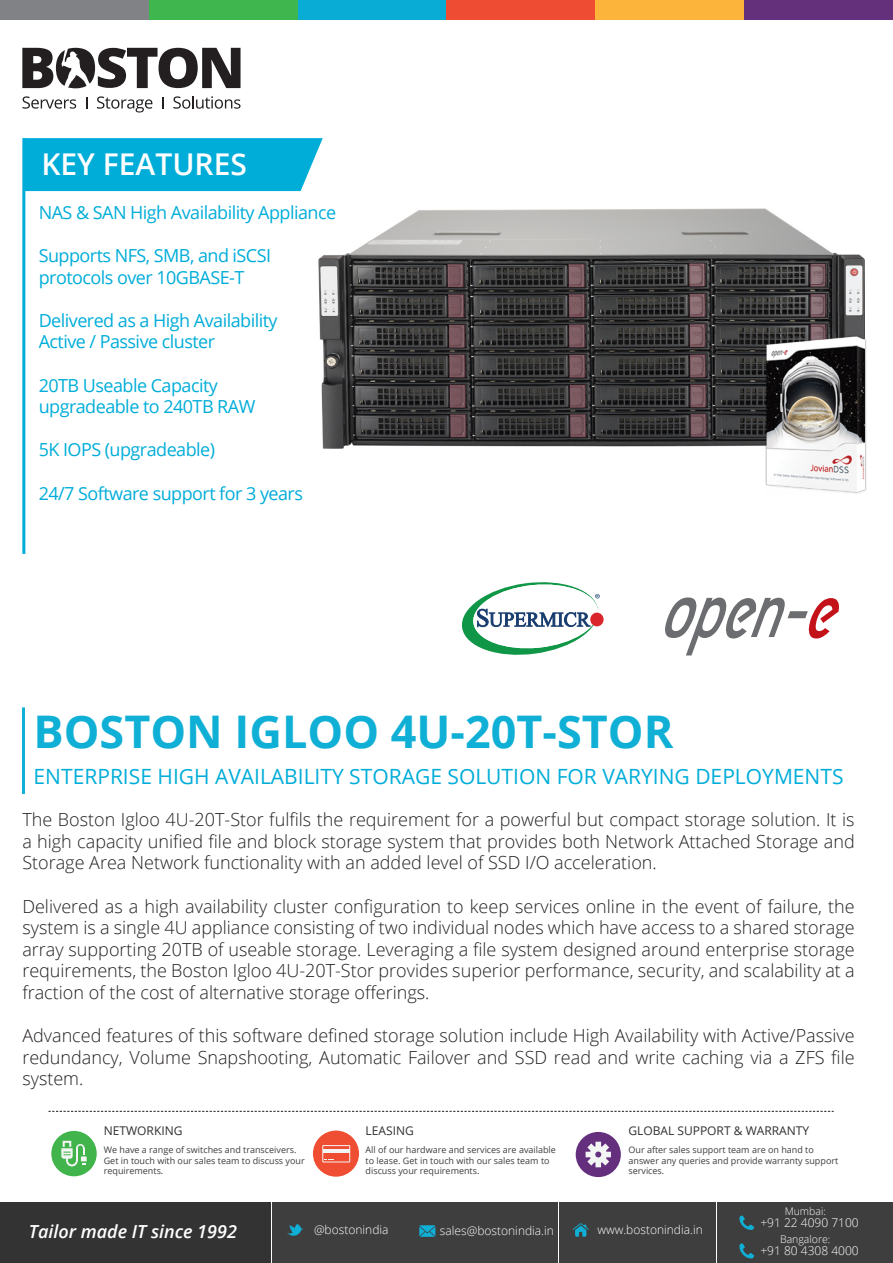
<style>
.page{position:relative;width:893px;height:1263px;background:#fff}
.page>*{position:absolute;margin:0;border:0;box-sizing:border-box;transform-origin:0 0}
.t1{font:700 45px "Open Sans";color:#10afd5}
.t2{font:600 30px "Open Sans";color:#fff}
.t3{font:21px "Open Sans";color:#00add9}
.ORANGE_CALLOUT{font:300 18px/21.6px "Open Sans";color:#231f20;text-align:justify}
.bulleted_list{font:18px "Open Sans";letter-spacing:-.03em;color:#00add9}
.t4{font:italic 600 18px "Open Sans";color:#fff}
.t5{font:300 12px "Open Sans";color:#fff}
.t6{font:12px "Open Sans";color:#312f30}
.t7{font:300 10.5px "Open Sans";color:#fff}
.t8{font:9px/10.8px "Open Sans";color:#3e3e3f}
</style>
<div class="page">
<div style="left:149px;top:0;width:149px;height:19px;background:#40b64e"></div>
<div style="left:0;top:0;width:149px;height:19px;background:#808285"></div>
<div style="left:298px;top:0;width:148px;height:19px;background:#08acd5"></div>
<div style="left:446px;top:0;width:149px;height:19px;background:#ef4d33"></div>
<div style="left:744px;top:0;width:149px;height:19px;background:#64307b"></div>
<div style="left:595px;top:0;width:149px;height:19px;background:#fcb43b"></div>
<div style="left:51px;top:1131px;width:46px;height:45px;background:#41b54c;border-radius:50%"></div>
<svg style="left:61px;top:1141px;width:26px;height:25px"></svg>
<div style="left:313px;top:1130px;width:46px;height:47px;background:#ef4e32;border-radius:50%"></div>
<div style="left:322px;top:1145px;width:28px;height:17px;border:1px solid #f3f5f5"></div>
<hr style="left:323px;top:1149px;width:27px;height:4px;background:#f3f5f5">
<div style="left:576px;top:1132px;width:45px;height:45px;background:#64307e;border-radius:50%"></div>
<svg style="left:586px;top:1142px;width:25px;height:25px"></svg>
<svg style="left:48px;top:1111px;width:786px;height:1px"></svg>
<img style="left:319px;top:208px;width:545px;height:241px">
<div style="left:25px;top:138px;width:298px;height:53px;background:#00add9"></div>
<hr style="left:22px;top:138px;width:3px;height:416px;background:#00add9">
<svg style="left:22px;top:96px;width:54px;height:13px"></svg>
<svg style="left:97px;top:96px;width:55px;height:16px"></svg>
<svg style="left:173px;top:96px;width:67px;height:13px"></svg>
<svg style="left:22px;top:48px;width:219px;height:40px"></svg>
<hr style="left:22px;top:707px;width:3px;height:87px;background:#10afd5">
<svg style="left:665px;top:597px;width:174px;height:58px"></svg>
<svg style="left:590px;top:613px;width:14px;height:13px"></svg>
<svg style="left:462px;top:582px;width:139px;height:73px"></svg>
<div style="left:0;top:1202px;width:270px;height:61px;background:#323332"></div>
<div style="left:718px;top:1202px;width:175px;height:61px;background:#3e3e3f"></div>
<div style="left:559px;top:1202px;width:157px;height:61px;background:#3e3e3f"></div>
<div style="left:415px;top:1202px;width:143px;height:61px;background:#3e3e3f"></div>
<div style="left:272px;top:1202px;width:142px;height:61px;background:#3e3e3f"></div>
<svg style="left:739px;top:1243px;width:15px;height:15px"></svg>
<svg style="left:573px;top:1223px;width:16px;height:14px"></svg>
<svg style="left:419px;top:1225px;width:16px;height:12px"></svg>
<svg style="left:287px;top:1224px;width:16px;height:12px"></svg>
<svg style="left:739px;top:1215px;width:15px;height:15px"></svg>
<img style="left:765px;top:336px;width:102px;height:157px">
<p class="t2" style="left:41px;top:143px;width:207px">KEY FEATURES</p>
<p class="bulleted_list" style="left:39px;top:200px;width:299px">NAS &amp; SAN High Availability Appliance</p>
<p class="bulleted_list" style="left:39px;top:243px;width:234px">Supports NFS, SMB, and iSCSI</p>
<p class="bulleted_list" style="left:39px;top:265px;width:207px">protocols over 10GBASE-T</p>
<p class="bulleted_list" style="left:39px;top:308px;width:240px">Delivered as a High Availability</p>
<p class="bulleted_list" style="left:39px;top:329px;width:178px">Active / Passive cluster</p>
<p class="bulleted_list" style="left:39px;top:373px;width:181px">20TB Useable Capacity</p>
<p class="bulleted_list" style="left:39px;top:394px;width:218px">upgradeable to 240TB RAW</p>
<p class="bulleted_list" style="left:39px;top:437px;width:178px">5K IOPS (upgradeable)</p>
<p class="bulleted_list" style="left:39px;top:481px;width:266px">24/7 Software support for 3 years</p>
<p class="t1" style="left:34px;top:700px;width:641px">BOSTON IGLOO 4U-20T-STOR</p>
<p class="t3" style="left:34px;top:762px;width:811px">ENTERPRISE HIGH AVAILABILITY STORAGE SOLUTION FOR VARYING DEPLOYMENTS</p>
<p class="ORANGE_CALLOUT" style="left:22px;top:808px;width:834px">The Boston Igloo 4U-20T-Stor fulfils the requirement for a powerful but compact storage solution. It is a high capacity unified file and block storage system that provides both Network Attached Storage and Storage Area Network functionality with an added level of SSD I/O acceleration.</p>
<p class="ORANGE_CALLOUT" style="left:22px;top:895px;width:834px">Delivered as a high availability cluster configuration to keep services online in the event of failure, the system is a single 4U appliance consisting of two individual nodes which have access to a shared storage array supporting 20TB of useable storage. Leveraging a file system designed around enterprise storage requirements, the Boston Igloo 4U-20T-Stor provides superior performance, security, and scalability at a fraction of the cost of alternative storage offerings.</p>
<p class="ORANGE_CALLOUT" style="left:22px;top:1024px;width:834px">Advanced features of this software defined storage solution include High Availability with Active/Passive redundancy, Volume Snapshooting, Automatic Failover and SSD read and write caching via a ZFS file system.</p>
<p class="t6" style="left:104px;top:1123px;width:80px">NETWORKING</p>
<p class="t6" style="left:366px;top:1123px;width:50px">LEASING</p>
<p class="t8" style="left:104px;top:1144px;width:202px">We have a range of switches and transceivers.<br>Get in touch with our sales team to discuss your requirements.</p>
<p class="t8" style="left:366px;top:1144px;width:192px">All of our hardware and services are available to lease. Get in touch with our sales team to discuss your requirements.</p>
<p class="t6" style="left:628px;top:1123px;width:182px">GLOBAL SUPPORT &amp; WARRANTY</p>
<p class="t8" style="left:628px;top:1144px;width:211px">Our after sales support team are on hand to answer any queries and provide warranty support services.</p>
<p class="t4" style="left:29px;top:1219px;width:210px">Tailor made IT since 1992</p>
<p class="t5" style="left:314px;top:1221px;width:76px">@bostonindia</p>
<p class="t5" style="left:440px;top:1222px;width:116px">sales@bostonindia.in</p>
<p class="t5" style="left:597px;top:1222px;width:107px">www.bostonindia.in</p>
<p class="t7" style="left:785px;top:1204px;width:43px">Mumbai:</p>
<p class="t7" style="left:780px;top:1231px;width:52px">Bangalore:</p>
<p class="t5" style="left:760px;top:1214px;width:100px">+91 22 4090 7100</p>
<p class="t5" style="left:760px;top:1242px;width:100px">+91 80 4308 4000</p>
</div>
